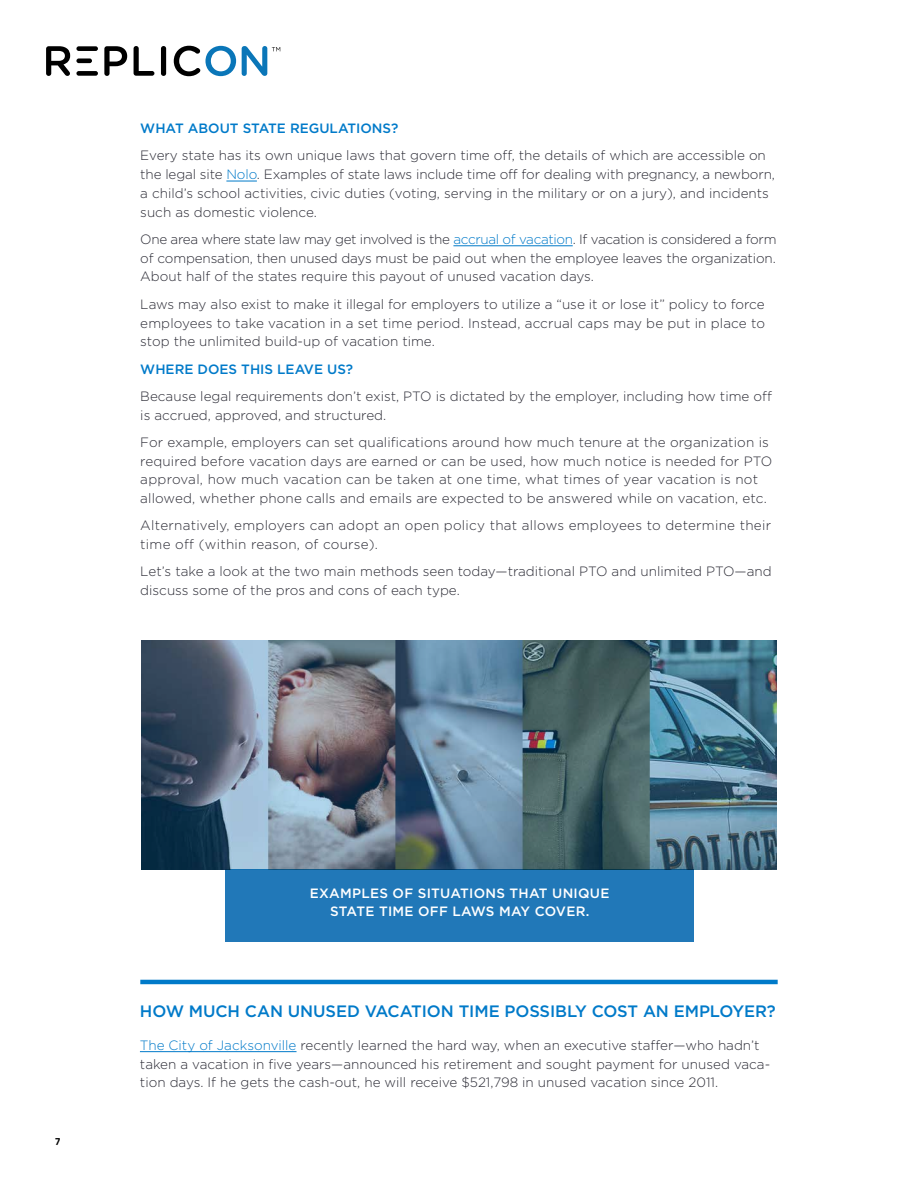
<style>
.page{position:relative;width:918px;height:1188px;background:#fff}
.page>*{position:absolute;margin:0;border:0;box-sizing:border-box;transform-origin:0 0}
.t1{font:500 16.5px "Gotham";letter-spacing:-.005em;color:#007ac9}
.t2{font:300 13.5px/18.8px "Gotham";color:#2c2c36}
.t3{font:300 13.5px/18.8px "Gotham";letter-spacing:.02em;color:#2c2c36}
.t4{font:500 13.5px/18.8px "Gotham";letter-spacing:.02em;color:#fff;text-align:center}
.t5{font:500 13.5px "Gotham";color:#007ac9}
.t6{font:700 10.5px "Titillium";color:#000}
.s1{color:#007ac9}
</style>
<div class="page">
<svg style="left:46px;top:46px;width:24px;height:30px"></svg>
<svg style="left:104px;top:46px;width:23px;height:30px"></svg>
<svg style="left:134px;top:46px;width:20px;height:30px"></svg>
<div style="left:161px;top:46px;width:5px;height:30px;background:#000;border-radius:3px"></div>
<div style="left:76px;top:71px;width:22px;height:5px;background:#000;border-radius:2px"></div>
<div style="left:76px;top:58px;width:16px;height:5px;background:#000;border-radius:2px"></div>
<div style="left:76px;top:46px;width:22px;height:5px;background:#000;border-radius:2px"></div>
<svg style="left:174px;top:46px;width:62px;height:30px"></svg>
<svg style="left:242px;top:46px;width:38px;height:30px"></svg>
<hr style="left:140px;top:980px;width:638px;height:4px;background:#007ac9">
<hr style="left:226px;top:181px;width:31px;height:1px;background:#007ac9">
<hr style="left:453px;top:246px;width:120px;height:1px;background:#007ac9">
<hr style="left:140px;top:1051px;width:157px;height:1px;background:#007ac9">
<div style="left:225px;top:869px;width:469px;height:72px;background:#2178b8"></div>
<img style="left:141px;top:640px;width:636px;height:229px">
<p class="t5" style="left:140px;top:121px;width:260px">WHAT ABOUT STATE REGULATIONS?</p>
<p class="t2" style="left:140px;top:146px;width:636px">Every state has its own unique laws that govern time off, the details of which are accessible on the legal site <span class="s1">Nolo</span>. Examples of state laws include time off for dealing with pregnancy, a newborn, a child’s school activities, civic duties (voting, serving in the military or on a jury), and incidents such as domestic violence.</p>
<p class="t2" style="left:140px;top:230px;width:638px;text-align:justify">One area where state law may get involved is the <span class="s1">accrual of vacation</span>. If vacation is considered a form of compensation, then unused days must be paid out when the employee leaves the organization.<br>About half of the states require this payout of unused vacation days.</p>
<p class="t2" style="left:140px;top:294px;width:626px;text-align:justify">Laws may also exist to make it illegal for employers to utilize a “use it or lose it” policy to force employees to take vacation in a set time period. Instead, accrual caps may be put in place to stop the unlimited build-up of vacation time.</p>
<p class="t5" style="left:140px;top:361px;width:214px">WHERE DOES THIS LEAVE US?</p>
<p class="t2" style="left:140px;top:386px;width:633px">Because legal requirements don’t exist, PTO is dictated by the employer, including how time off is accrued, approved, and structured.</p>
<p class="t2" style="left:140px;top:432px;width:634px">For example, employers can set qualifications around how much tenure at the organization is required before vacation days are earned or can be used, how much notice is needed for PTO approval, how much vacation can be taken at one time, what times of year vacation is not allowed, whether phone calls and emails are expected to be answered while on vacation, etc.</p>
<p class="t3" style="left:140px;top:516px;width:632px">Alternatively, employers can adopt an open policy that allows employees to determine their time off (within reason, of course).</p>
<p class="t2" style="left:140px;top:562px;width:633px">Let’s take a look at the two main methods seen today—traditional PTO and unlimited PTO—and discuss some of the pros and cons of each type.</p>
<p class="t6" style="left:55px;top:1133px;width:7px">7</p>
<p class="t4" style="left:310px;top:883px;width:301px">EXAMPLES OF SITUATIONS THAT UNIQUE<br>STATE TIME OFF LAWS MAY COVER.</p>
<p class="t1" style="left:140px;top:1002px;width:637px">HOW MUCH CAN UNUSED VACATION TIME POSSIBLY COST AN EMPLOYER?</p>
<p class="t2" style="left:140px;top:1036px;width:632px"><span class="s1">The City of Jacksonville</span> recently learned the hard way, when an executive staffer—who hadn’t taken a vacation in five years—announced his retirement and sought payment for unused vaca&shy;tion days. If he gets the cash-out, he will receive $521,798 in unused vacation since 2011.</p>
</div>
